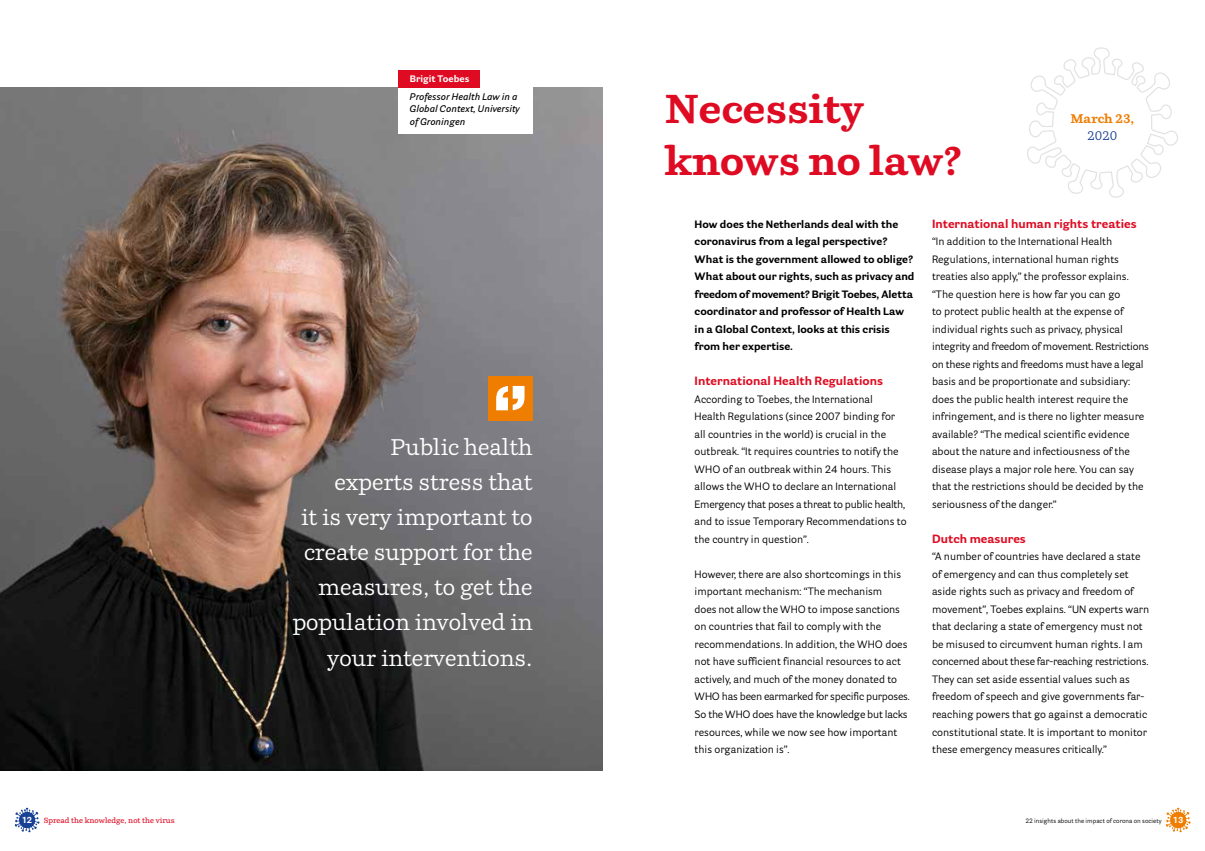
<style>
.page{position:relative;width:1205px;height:851px;background:#fff}
.page>*{position:absolute;margin:0;border:0;box-sizing:border-box;transform-origin:0 0}
.t1{font:700 40px/52.5px "Parry";color:#de0b22}
.t2{font:22.5px/35px "Parry";color:#fff;text-align:right}
.t3{font:700 12.5px "Parry";color:#ef7d00}
.t4{font:12.5px "Parry";color:#164194}
.t5{font:700 11.88px "Parry Grotesque";color:#de0b22}
.t6{font:10.62px/17.5px "Parry Grotesque";color:#000}
.t7{font:700 10.62px/17.5px "Parry Grotesque";color:#000}
.t8{font:italic 600 9.38px/12.5px "Parry Grotesque";color:#000}
.t9{font:700 9.38px "Parry Grotesque";color:#fff}
.t10{font:700 8.75px "Parry Grotesque";color:#fff}
.t11{font:600 7.5px "Parry";color:#de0b22}
.t12{font:6.25px "Parry Grotesque";color:#000}
</style>
<div class="page">
<img style="left:0;top:88px;width:602px;height:682px">
<svg style="left:15px;top:807px;width:25px;height:25px"></svg>
<svg style="left:1166px;top:807px;width:24px;height:25px"></svg>
<div style="left:398px;top:81px;width:134px;height:52px;background:#fff"></div>
<div style="left:398px;top:70px;width:82px;height:18px;background:#de0b22"></div>
<div style="left:488px;top:376px;width:44px;height:44px;background:#ef7d00"></div>
<svg style="left:496px;top:386px;width:28px;height:24px"></svg>
<svg style="left:1027px;top:47px;width:151px;height:151px"></svg>
<p class="t9" style="left:410px;top:73px;width:61px">Brigit Toebes</p>
<p class="t8" style="left:410px;top:90px;width:111px">Professor Health Law in a<br>Global Context, University of Groningen</p>
<h2 class="t2" style="left:293px;top:429px;width:241px">Public health<br>experts stress that<br>it is very important to create support for the measures, to get the population involved in your interventions.</h2>
<h1 class="t1" style="left:665px;top:81px;width:299px">Necessity knows no law?</h1>
<p class="t3" style="left:1070px;top:110px;width:65px">March 23,</p>
<p class="t4" style="left:1087px;top:128px;width:32px">2020</p>
<p class="t7" style="left:694px;top:215px;width:221px">How does the Netherlands deal with the coronavirus from a legal perspective?<br>What is the government allowed to oblige?<br>What about our rights, such as privacy and freedom of movement? Brigit Toebes, Aletta coordinator and professor of Health Law in a Global Context, looks at this crisis from her expertise.</p>
<p class="t5" style="left:694px;top:373px;width:190px">International Health Regulations</p>
<p class="t6" style="left:694px;top:390px;width:213px">According to Toebes, the International<br>Health Regulations (since 2007 binding for all countries in the world) is crucial in the outbreak. “It requires countries to notify the WHO of an outbreak within 24 hours. This allows the WHO to declare an International Emergency that poses a threat to public health, and to issue Temporary Recommendations to the country in question”.</p>
<p class="t6" style="left:694px;top:565px;width:217px">However, there are also shortcomings in this important mechanism: “The mechanism<br>does not allow the WHO to impose sanctions on countries that fail to comply with the recommendations. In addition, the WHO does not have sufficient financial resources to act actively, and much of the money donated to WHO has been earmarked for specific purposes.<br>So the WHO does have the knowledge but lacks resources, while we now see how important this organization is”.</p>
<p class="t5" style="left:932px;top:216px;width:206px">International human rights treaties</p>
<p class="t6" style="left:932px;top:232px;width:218px">“In addition to the International Health Regulations, international human rights treaties also apply,” the professor explains. “The question here is how far you can go<br>to protect public health at the expense of individual rights such as privacy, physical integrity and freedom of movement. Restrictions on these rights and freedoms must have a legal basis and be proportionate and subsidiary: does the public health interest require the infringement, and is there no lighter measure available? “The medical scientific evidence about the nature and infectiousness of the disease plays a major role here. You can say that the restrictions should be decided by the seriousness of the danger.”</p>
<p class="t5" style="left:932px;top:531px;width:95px">Dutch measures</p>
<p class="t6" style="left:932px;top:547px;width:219px">“A number of countries have declared a state of emergency and can thus completely set aside rights such as privacy and freedom of movement”, Toebes explains. “UN experts warn that declaring a state of emergency must not be misused to circumvent human rights. I am concerned about these far-reaching restrictions.<br>They can set aside essential values such as freedom of speech and give governments far&shy;reaching powers that go against a democratic constitutional state. It is important to monitor these emergency measures critically.”</p>
<p class="t10" style="left:22px;top:814px;width:12px">12</p>
<p class="t11" style="left:44px;top:815px;width:133px">Spread the knowledge, not the virus</p>
<p class="t12" style="left:1025px;top:816px;width:138px">22 insights about the impact of corona on society</p>
<p class="t10" style="left:1173px;top:814px;width:12px">13</p>
</div>
